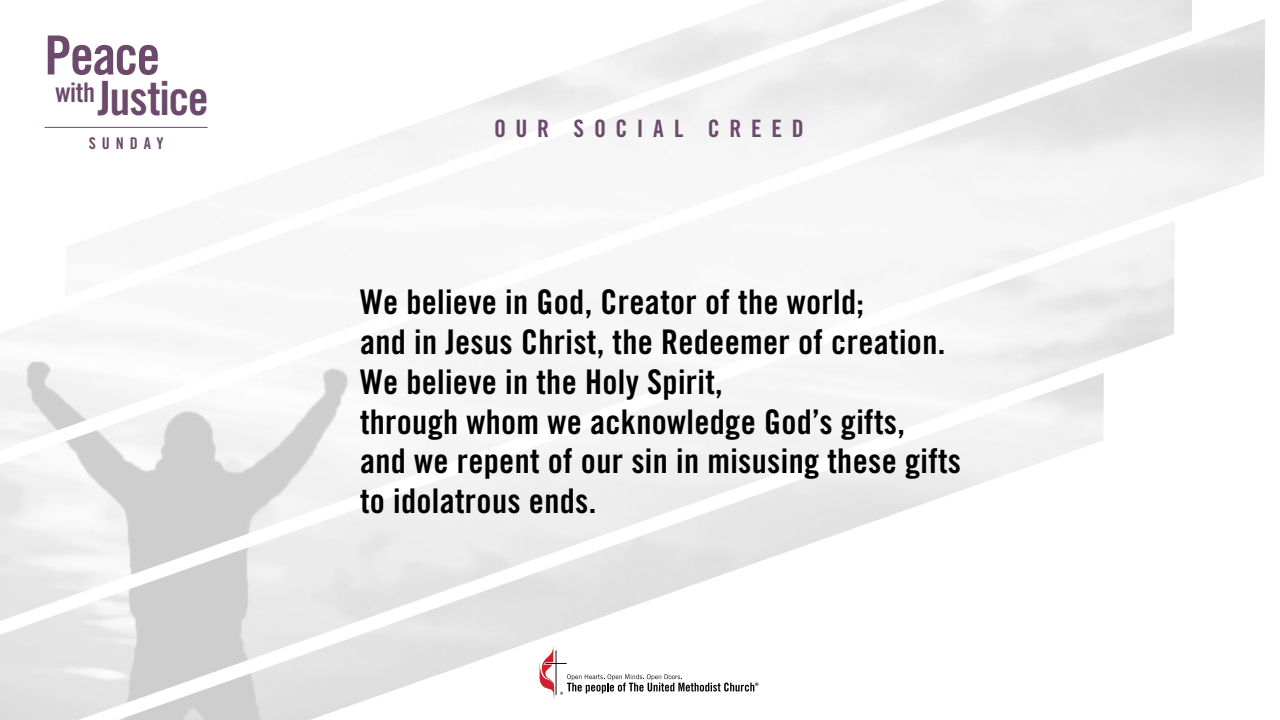
<style>
.page{position:relative;width:1280px;height:720px;background:#fff}
.page>*{position:absolute;margin:0;border:0;box-sizing:border-box;transform-origin:0 0}
.t1{font:54px "Trade Gothic LT Std Bd Cn 20";letter-spacing:-.03em;color:#6b4a6b}
.t2{font:47.2px "Trade Gothic LT Std Bd Cn 20";letter-spacing:-.025em;color:#6b4a6b}
.t3{font:34px/40px "Trade Gothic LT Std Bd Cn 20";letter-spacing:.01em;color:#000}
.t4{font:24px "Trade Gothic LT Std Bd Cn 20";letter-spacing:.405em;color:#6b4a6b}
.t5{font:16.2px "Trade Gothic LT Std Bd Cn 20";letter-spacing:.36em;color:#6b4a6b}
</style>
<div class="page">
<img style="left:0;top:0;width:1265px;height:720px">
<hr style="left:44px;top:127px;width:164px;height:1px;background:#6b4a6b">
<svg style="left:540px;top:646px;width:218px;height:52px"></svg>
<h1 class="t1" style="left:44px;top:22px;width:117px">Peace</h1>
<h2 class="t2" style="left:55px;top:69px;width:155px"><sup>with</sup>Justice</h2>
<p class="t5" style="left:89px;top:133px;width:77px">SUNDAY</p>
<p class="t4" style="left:494px;top:113px;width:311px">OUR SOCIAL CREED</p>
<p class="t3" style="left:360px;top:281px;width:603px">We believe in God, Creator of the world;<br>and in Jesus Christ, the Redeemer of creation.<br>We believe in the Holy Spirit,<br>through whom we acknowledge God’s gifts,<br>and we repent of our sin in misusing these gifts to idolatrous ends.</p>
</div>
